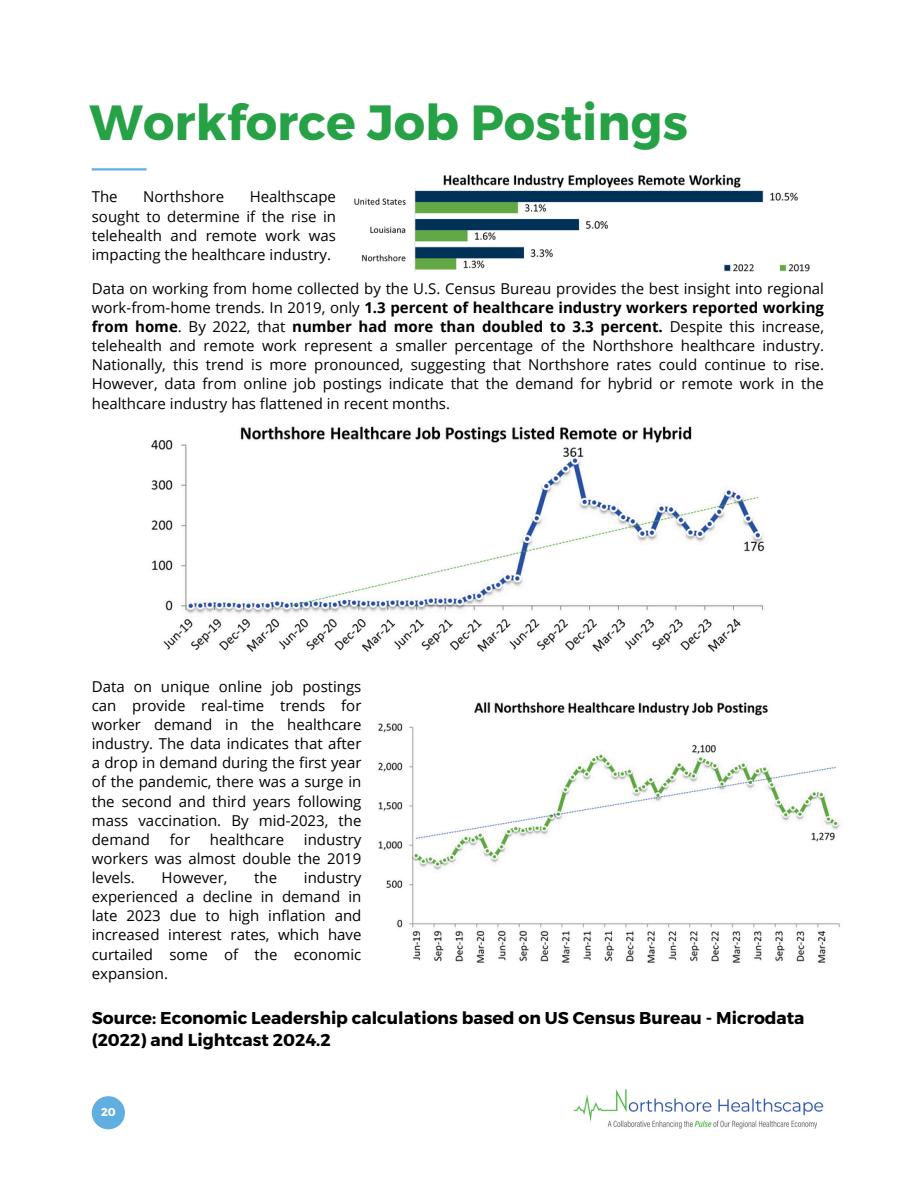
<style>
.page{position:relative;width:918px;height:1188px;background:#fff}
.page>*{position:absolute;margin:0;border:0;box-sizing:border-box;transform-origin:0 0}
.t1{font:700 49.35px "Montserrat";color:#26a146}
.t2{font:700 17.1px/21.3px "Montserrat";color:#000}
.t3{font:15px/19.2px "Open Sans";color:#000;text-align:justify}
.t4{font:700 11.25px "Montserrat";color:#fff}
.s1{font-weight:700}
</style>
<div class="page">
<hr style="left:92px;top:168px;width:55px;height:3px;background:#61aee1">
<div style="left:92px;top:1096px;width:33px;height:33px;background:#61aee1;border-radius:50%"></div>
<img style="left:354px;top:174px;width:456px;height:98px">
<img style="left:151px;top:426px;width:614px;height:226px">
<img style="left:378px;top:702px;width:462px;height:261px">
<img style="left:573px;top:1089px;width:251px;height:40px">
<p class="t1" style="left:90px;top:91px;width:600px">Workforce Job Postings</p>
<p class="t3" style="left:92px;top:187px;width:27px">The</p>
<p class="t3" style="left:143px;top:187px;width:82px">Northshore</p>
<p class="t3" style="left:92px;top:187px;width:246px;text-indent:158px">Healthscape sought to determine if the rise in telehealth and remote work was impacting the healthcare industry.</p>
<p class="t3" style="left:92px;top:278px;width:734px">Data on working from home collected by the U.S. Census Bureau provides the best insight into regional work-from-home trends. In 2019, only <span class="s1">1.3 percent of healthcare industry workers reported working from home</span>. By 2022, that <span class="s1">number had more than doubled to 3.3 percent.</span> Despite this increase, telehealth and remote work represent a smaller percentage of the Northshore healthcare industry.<br>Nationally, this trend is more pronounced, suggesting that Northshore rates could continue to rise.<br>However, data from online job postings indicate that the demand for hybrid or remote work in the healthcare industry has flattened in recent months.</p>
<p class="t3" style="left:92px;top:676px;width:271px">Data on unique online job postings can provide real-time trends for worker demand in the healthcare industry. The data indicates that after a drop in demand during the first year of the pandemic, there was a surge in the second and third years following mass vaccination. By mid-2023, the demand</p>
<p class="t3" style="left:170px;top:829px;width:22px">for</p>
<p class="t3" style="left:210px;top:829px;width:76px">healthcare</p>
<p class="t3" style="left:92px;top:829px;width:271px;text-indent:212px">industry workers was almost double the 2019 levels.</p>
<p class="t3" style="left:92px;top:868px;width:271px;text-indent:212px">industry experienced a decline in demand in late 2023 due to high inflation and increased interest rates, which have curtailed some of the economic expansion.</p>
<p class="t2" style="left:92px;top:1007px;width:714px">Source: Economic Leadership calculations based on US Census Bureau - Microdata (2022) and Lightcast 2024.2</p>
<p class="t3" style="left:162px;top:868px;width:67px">However,</p>
<p class="t3" style="left:254px;top:868px;width:24px">the</p>
<h1 class="t4" style="left:101px;top:1104px;width:16px">20</h1>
</div>
